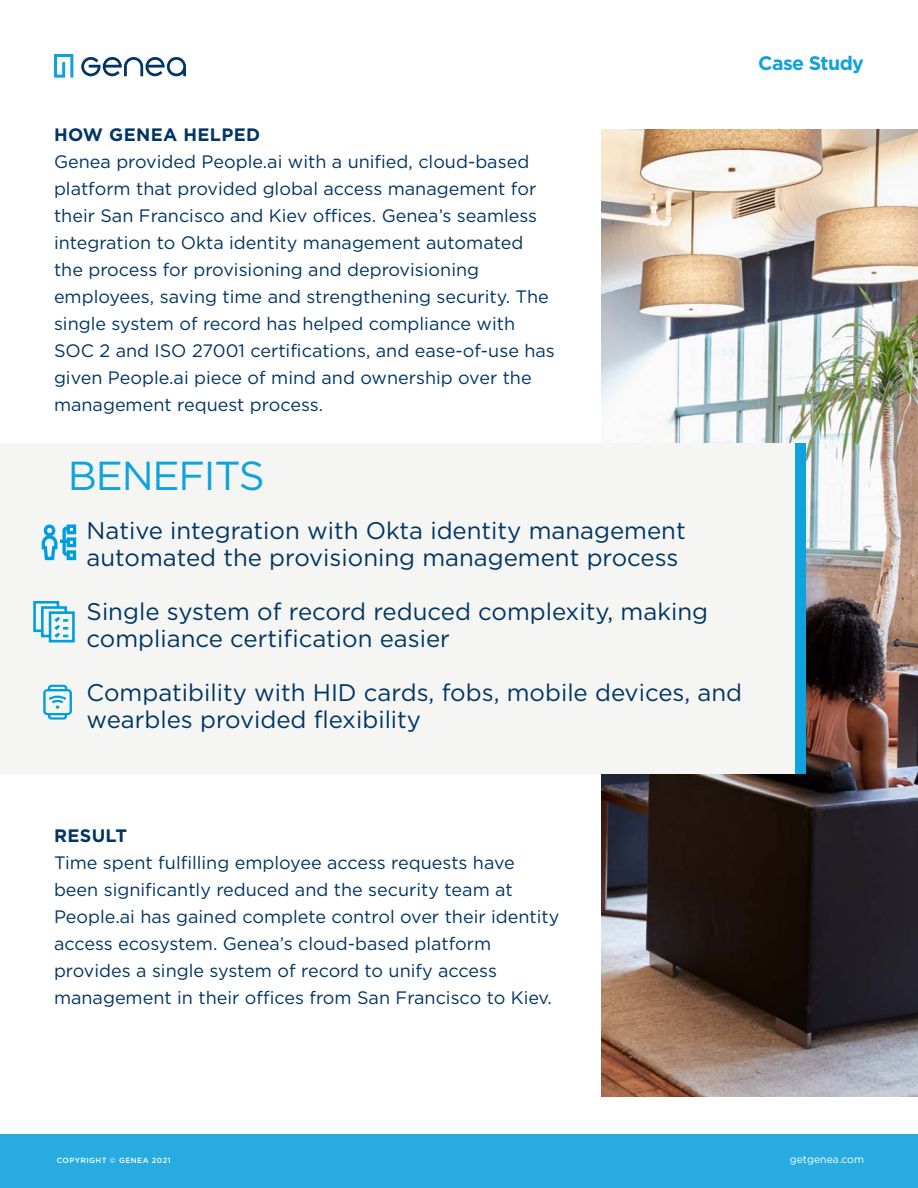
<style>
.page{position:relative;width:918px;height:1188px;background:#fff}
.page>*{position:absolute;margin:0;border:0;box-sizing:border-box;transform-origin:0 0}
.t1{font:40.5px "Gotham";letter-spacing:-.03em;color:#0fa2dd}
.t2{font:24px/27px "Gotham";color:#003564}
.t3{font:700 19.5px "Gotham";letter-spacing:-.03em;color:#0fa2dd}
.t4{font:18px/27px "Gotham";color:#003564}
.t5{font:700 18px "Gotham";letter-spacing:.02em;color:#003564}
.t6{font:10.5px "Gotham";color:#fff}
.t7{font:500 7.5px "Gotham";letter-spacing:.06em;color:#fff}
</style>
<div class="page">
<img style="left:602px;top:130px;width:316px;height:966px">
<div style="left:0;top:444px;width:804px;height:330px;background:#f5f6f3"></div>
<div style="left:0;top:1134px;width:918px;height:54px;background:#27abe0"></div>
<div style="left:795px;top:444px;width:11px;height:330px;background:#0fa2dd"></div>
<div style="left:67px;top:525px;width:9px;height:9px;border:3px solid #009ede"></div>
<div style="left:67px;top:537px;width:9px;height:10px;border:3px solid #009ede"></div>
<div style="left:67px;top:550px;width:9px;height:10px;border:3px solid #009ede"></div>
<svg style="left:41px;top:525px;width:31px;height:36px"></svg>
<svg style="left:54px;top:54px;width:19px;height:24px"></svg>
<svg style="left:81px;top:57px;width:105px;height:19px"></svg>
<div style="left:43px;top:689px;width:29px;height:26px;border:2px solid #009ede;border-radius:3px"></div>
<svg style="left:46px;top:685px;width:23px;height:35px"></svg>
<div style="left:49px;top:611px;width:26px;height:31px;border:3px solid #009ede"></div>
<svg style="left:33px;top:601px;width:35px;height:39px"></svg>
<p class="t3" style="left:758px;top:52px;width:107px">Case Study</p>
<p class="t5" style="left:54px;top:124px;width:208px">HOW GENEA HELPED</p>
<p class="t4" style="left:54px;top:148px;width:502px">Genea provided People.ai with a unified, cloud-based platform that provided global access management for their San Francisco and Kiev offices. Genea’s seamless integration to Okta identity management automated the process for provisioning and deprovisioning employees, saving time and strengthening security. The single system of record has helped compliance with SOC 2 and ISO 27001 certifications, and ease-of-use has given People.ai piece of mind and ownership over the management request process.</p>
<p class="t1" style="left:68px;top:454px;width:198px">BENEFITS</p>
<p class="t2" style="left:87px;top:517px;width:601px">Native integration with Okta identity management automated the provisioning management process</p>
<p class="t2" style="left:87px;top:598px;width:623px">Single system of record reduced complexity, making compliance certification easier</p>
<p class="t2" style="left:87px;top:679px;width:657px">Compatibility with HID cards, fobs, mobile devices, and wearbles provided flexibility</p>
<p class="t5" style="left:54px;top:825px;width:75px">RESULT</p>
<p class="t4" style="left:54px;top:849px;width:507px">Time spent fulfilling employee access requests have been significantly reduced and the security team at People.ai has gained complete control over their identity access ecosystem. Genea’s cloud-based platform provides a single system of record to unify access management in their offices from San Francisco to Kiev.</p>
<p class="t7" style="left:57px;top:1156px;width:116px">COPYRIGHT © GENEA 2021</p>
<p class="t6" style="left:790px;top:1153px;width:76px">getgenea.com</p>
</div>
